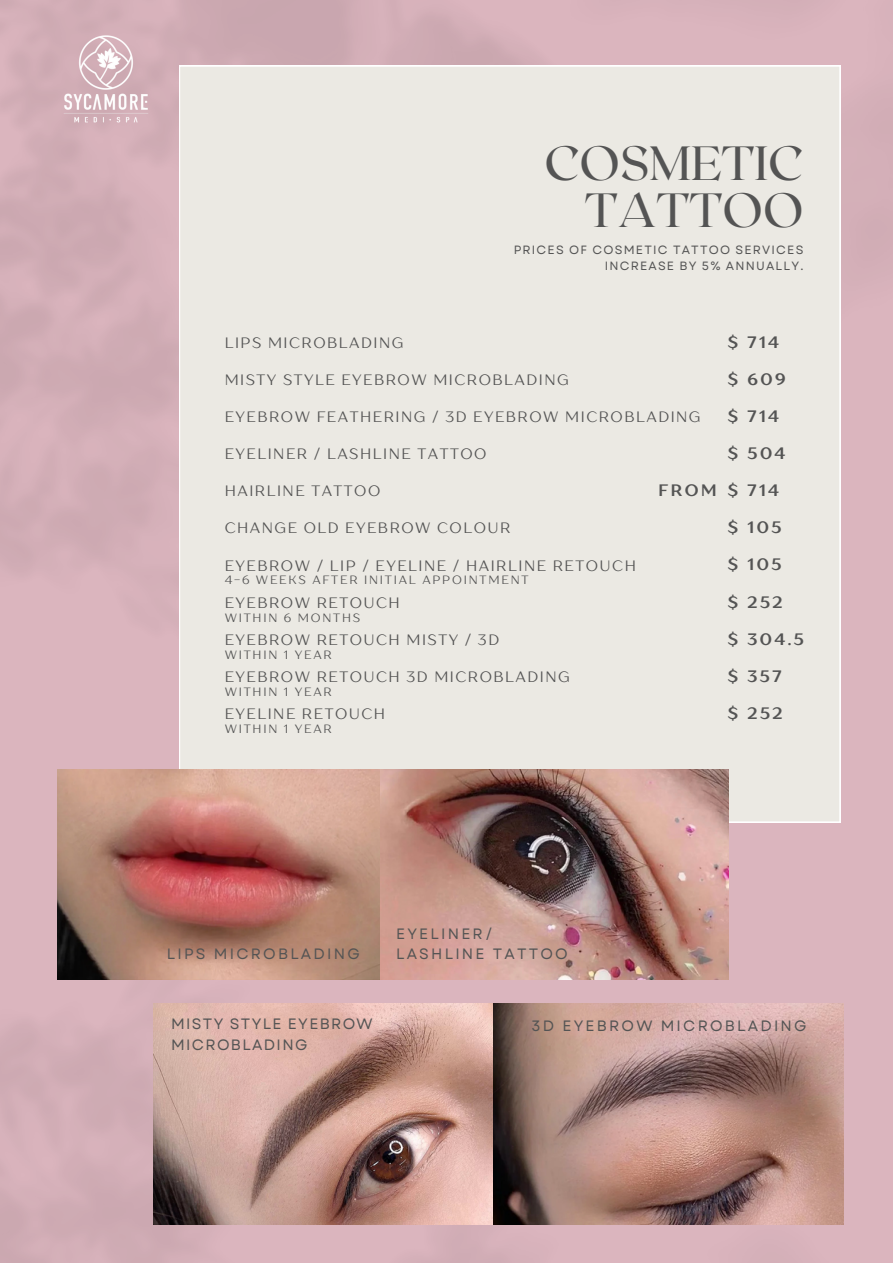
<style>
.page{position:relative;width:893px;height:1264px;background:#fff}
.page>*{position:absolute;margin:0;border:0;box-sizing:border-box;transform-origin:0 0}
.t1{font:48px/47.2px "Roxborough CF";color:#545454;text-align:right}
.t2{font:700 16.5px "TT Drugs";letter-spacing:.15em;color:#545454}
.t3{font:15px "TT Drugs";letter-spacing:.1em;color:#545454}
.t4{font:15px/20.2px "Garet";letter-spacing:.15em;color:#545454}
.t5{font:15px/20.2px "Garet";letter-spacing:.09em;color:#545454}
.t6{font:12px "TT Drugs";letter-spacing:.15em;color:#545454}
.t7{font:12px/16px "Garet";letter-spacing:.1em;color:#545454;text-align:right}
</style>
<div class="page">
<div style="left:0;top:0;width:892px;height:1262px;background:#dbb5be"></div>
<img style="left:0;top:0;width:888px;height:669px">
<div style="left:179px;top:66px;width:661px;height:756px;background:#ebe9e3"></div>
<img style="left:0;top:926px;width:844px;height:336px">
<img style="left:23px;top:0;width:165px;height:165px">
<img style="left:153px;top:1003px;width:690px;height:221px">
<img style="left:57px;top:769px;width:671px;height:210px">
<h1 class="t1" style="left:544px;top:137px;width:260px">COSMETIC<br>TATTOO</h1>
<p class="t7" style="left:513px;top:242px;width:291px">PRICES OF COSMETIC TATTOO SERVICES<br>INCREASE BY 5% ANNUALLY.</p>
<p class="t3" style="left:225px;top:333px;width:180px">LIPS MICROBLADING</p>
<p class="t3" style="left:225px;top:370px;width:345px">MISTY STYLE EYEBROW MICROBLADING</p>
<p class="t3" style="left:225px;top:407px;width:477px">EYEBROW FEATHERING / 3D EYEBROW MICROBLADING</p>
<p class="t3" style="left:225px;top:444px;width:263px">EYELINER / LASHLINE TATTOO</p>
<p class="t3" style="left:225px;top:482px;width:157px">HAIRLINE TATTOO</p>
<p class="t3" style="left:225px;top:519px;width:287px">CHANGE OLD EYEBROW COLOUR</p>
<p class="t3" style="left:225px;top:556px;width:412px">EYEBROW / LIP / EYELINE / HAIRLINE RETOUCH</p>
<p class="t3" style="left:225px;top:593px;width:177px">EYEBROW RETOUCH</p>
<p class="t3" style="left:225px;top:630px;width:276px">EYEBROW RETOUCH MISTY / 3D</p>
<p class="t3" style="left:225px;top:667px;width:346px">EYEBROW RETOUCH 3D MICROBLADING</p>
<p class="t3" style="left:225px;top:704px;width:162px">EYELINE RETOUCH</p>
<p class="t2" style="left:658px;top:480px;width:60px">FROM</p>
<p class="t6" style="left:225px;top:572px;width:305px">4-6 WEEKS AFTER INITIAL APPOINTMENT</p>
<p class="t6" style="left:225px;top:610px;width:137px">WITHIN 6 MONTHS</p>
<p class="t6" style="left:225px;top:647px;width:109px">WITHIN 1 YEAR</p>
<p class="t6" style="left:225px;top:684px;width:109px">WITHIN 1 YEAR</p>
<p class="t6" style="left:225px;top:721px;width:109px">WITHIN 1 YEAR</p>
<p class="t2" style="left:728px;top:332px;width:53px">$ 714</p>
<p class="t2" style="left:728px;top:369px;width:59px">$ 609</p>
<p class="t2" style="left:728px;top:406px;width:53px">$ 714</p>
<p class="t2" style="left:728px;top:443px;width:59px">$ 504</p>
<p class="t2" style="left:728px;top:480px;width:53px">$ 714</p>
<p class="t2" style="left:728px;top:517px;width:55px">$ 105</p>
<p class="t2" style="left:728px;top:554px;width:55px">$ 105</p>
<p class="t2" style="left:728px;top:591px;width:56px">$ 252</p>
<p class="t2" style="left:728px;top:628px;width:77px">$ 304.5</p>
<p class="t2" style="left:728px;top:665px;width:55px">$ 357</p>
<p class="t2" style="left:728px;top:703px;width:56px">$ 252</p>
<p class="t4" style="left:167px;top:944px;width:194px">LIPS MICROBLADING</p>
<p class="t4" style="left:396px;top:923px;width:173px">EYELINER/<br>LASHLINE TATTOO</p>
<p class="t5" style="left:171px;top:1014px;width:203px">MISTY STYLE EYEBROW<br>MICROBLADING</p>
<p class="t4" style="left:531px;top:1015px;width:276px">3D EYEBROW MICROBLADING</p>
</div>
